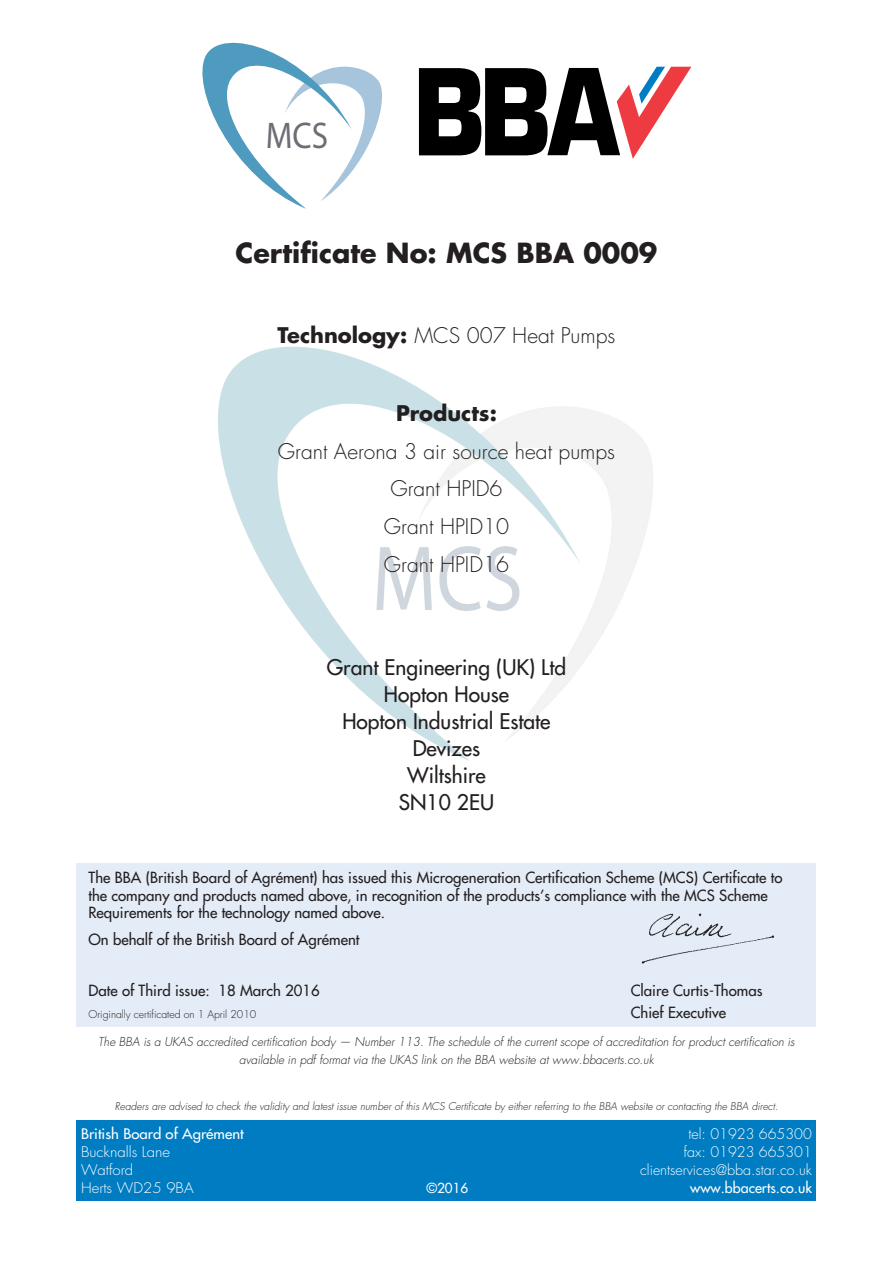
<style>
.page{position:relative;width:893px;height:1263px;background:#fff}
.page>*{position:absolute;margin:0;border:0;box-sizing:border-box;transform-origin:0 0}
.t1{font:condensed 37.2px "Frutiger";color:#6d6e75;scale:.89 1}
.t2{font:700 27px "Futura";color:#231f20}
.t3{font:300 21px/37.5px "Futura";color:#231f20;text-align:center}
.t4{font:21px/27px "Futura";color:#231f20;text-align:center}
.t5{font:700 21px "Futura";color:#231f20}
.t6{font:15px/17.4px "Futura";color:#231f20}
.t7{font:300 14.25px "Futura";color:#fff}
.t8{font:300 14.25px "Futura";color:#fff;scale:1.05 1}
.t9{font:14.25px "Futura";color:#fff;scale:1.05 1}
.t10{font:14.25px "Futura";color:#fff}
.t11{font:13.5px "Futura";color:#fff}
.t12{font:italic 300 12px/17.2px "Futura";color:#231f20;text-align:center}
.t13{font:italic 300 10.5px "Futura";color:#231f20}
.t14{font:300 10.5px "Futura";letter-spacing:-.005em;color:#231f20}
.s1{font-weight:700}
</style>
<div class="page">
<img style="left:218px;top:346px;width:435px;height:415px">
<div style="left:76px;top:1120px;width:740px;height:80px;background:#007cc2"></div>
<svg style="left:202px;top:42px;width:180px;height:167px"></svg>
<svg style="left:419px;top:67px;width:272px;height:92px"></svg>
<div style="left:76px;top:863px;width:740px;height:163px;background:#e4ecf7"></div>
<img style="left:641px;top:913px;width:133px;height:51px">
<h1 class="t1" style="left:266px;top:113px;width:72px">MCS</h1>
<h2 class="t2" style="left:236px;top:235px;width:423px">Certificate No: MCS BBA 0009</h2>
<h3 class="t3" style="left:278px;top:318px;width:339px"><span class="s1">Technology:</span> MCS 007 Heat Pumps</h3>
<h3 class="t5" style="left:396px;top:400px;width:102px">Products:</h3>
<h3 class="t3" style="left:278px;top:433px;width:339px">Grant Aerona 3 air source heat pumps<br>Grant HPID6<br>Grant HPID10<br>Grant HPID16</h3>
<h3 class="t4" style="left:327px;top:654px;width:241px">Grant Engineering (UK) Ltd<br>Hopton House<br>Hopton Industrial Estate<br>Devizes<br>Wiltshire<br>SN10 2EU</h3>
<p class="t6" style="left:88px;top:869px;width:695px">The BBA (British Board of Agrément) has issued this Microgeneration Certification Scheme (MCS) Certificate to the company and products named above, in recognition of the products’s compliance with the MCS Scheme<br>Requirements for the technology named above.</p>
<p class="t6" style="left:88px;top:931px;width:273px">On behalf of the British Board of Agrément</p>
<p class="t6" style="left:88px;top:982px;width:233px">Date of Third issue: 18 March 2016</p>
<p class="t6" style="left:631px;top:982px;width:133px">Claire Curtis-Thomas</p>
<p class="t14" style="left:88px;top:1007px;width:169px">Originally certificated on 1 April 2010</p>
<p class="t6" style="left:631px;top:1003px;width:97px">Chief Executive</p>
<p class="t12" style="left:98px;top:1034px;width:698px">The BBA is a UKAS accredited certification body — Number 113. The schedule of the current scope of accreditation for product certification is available in pdf format via the UKAS link on the BBA website at www.bbacerts.co.uk</p>
<p class="t13" style="left:115px;top:1100px;width:665px">Readers are advised to check the validity and latest issue number of this MCS Certificate by either referring to the BBA website or contacting the BBA direct.</p>
<p class="t9" style="left:81px;top:1124px;width:156px">British Board of Agrément</p>
<p class="t7" style="left:688px;top:1125px;width:125px">tel: 01923 665300</p>
<p class="t8" style="left:81px;top:1143px;width:86px">Bucknalls Lane</p>
<p class="t7" style="left:684px;top:1143px;width:130px">fax: 01923 665301</p>
<p class="t8" style="left:81px;top:1161px;width:51px">Watford</p>
<p class="t7" style="left:640px;top:1161px;width:173px">clientservices@bba.star.co.uk</p>
<p class="t8" style="left:81px;top:1179px;width:109px">Herts WD25 9BA</p>
<p class="t11" style="left:426px;top:1179px;width:44px">©2016</p>
<p class="t10" style="left:690px;top:1178px;width:123px">www.bbacerts.co.uk</p>
</div>
